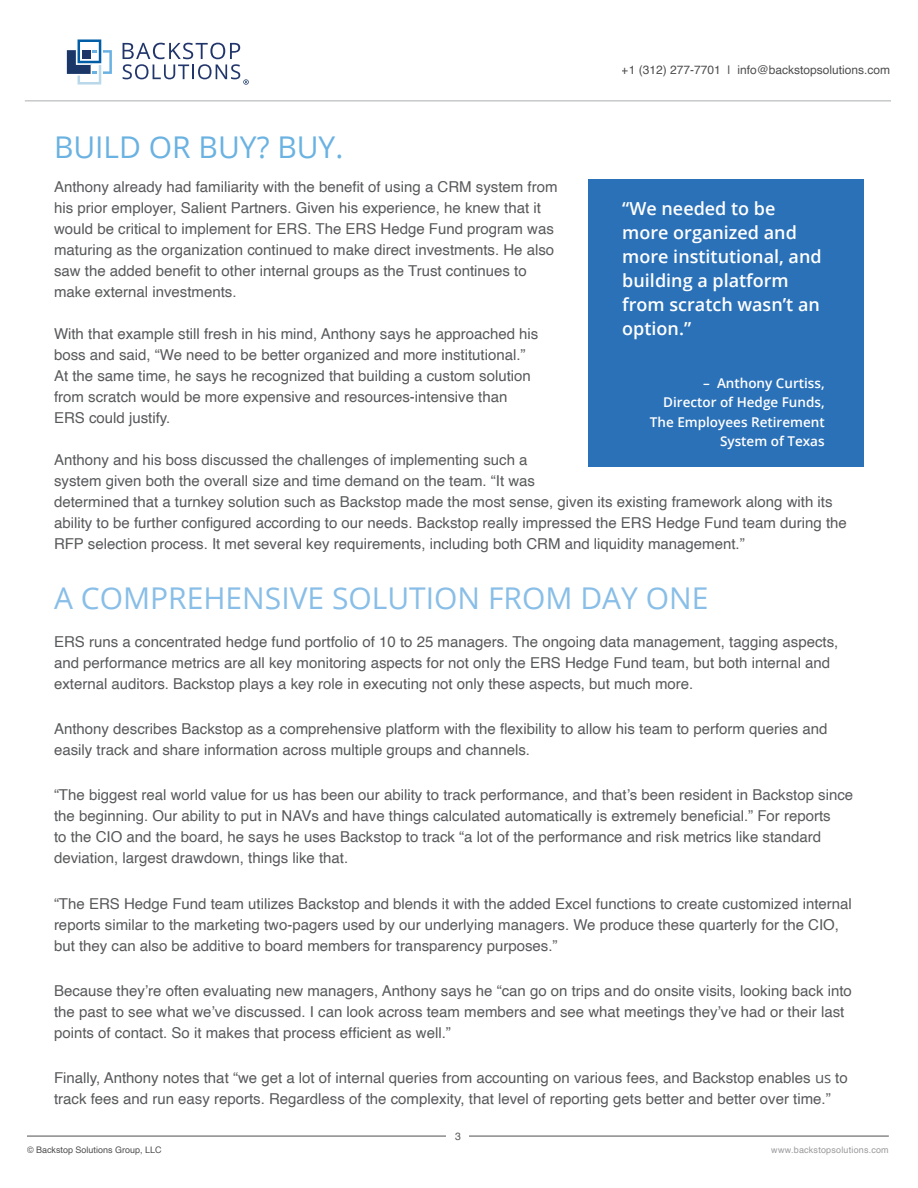
<style>
.page{position:relative;width:918px;height:1188px;background:#fff}
.page>*{position:absolute;margin:0;border:0;box-sizing:border-box;transform-origin:0 0}
.t1{font:30px "Open Sans";color:#88bee7}
.t2{font:30px "Open Sans";color:#6ab2e2}
.t3{font:600 18px/24px "Open Sans";color:#fff}
.t4{font:15px/21px "Helvetica";color:#58595b}
.t5{font:600 13.5px/19.5px "Open Sans";color:#fff;text-align:right}
.t6{font:12px "Helvetica";color:#000}
.t7{font:10.5px "Helvetica";color:#58595b}
.t8{font:9px "Helvetica";color:#000}
.t9{font:9px "Helvetica";letter-spacing:.02em;color:#6d6e71}
.s1{font-family:"Open Sans"}
.s2{font-family:"Arial"}
</style>
<div class="page">
<hr style="left:25px;top:100px;width:866px;height:1px;background:#aaadaf">
<hr style="left:27px;top:1136px;width:862px;height:1px;background:#000">
<svg style="left:67px;top:39px;width:45px;height:46px"></svg>
<svg style="left:123px;top:43px;width:126px;height:42px"></svg>
<div style="left:447px;top:1124px;width:22px;height:23px;background:#fff"></div>
<div style="left:589px;top:179px;width:275px;height:288px;background:#2b71b8"></div>
<p class="t6" style="left:622px;top:61px;width:270px">+1 (312) 277-7701 | info@backstopsolutions.com</p>
<h1 class="t2" style="left:54px;top:127px;width:291px">BUILD OR BUY? BUY.</h1>
<p class="t4" style="left:54px;top:177px;width:505px">Anthony already had familiarity with the benefit of using a CRM system from his prior employer, Salient Partners. Given his experience, he knew that it would be critical to implement for ERS. The ERS Hedge Fund program was maturing as the organization continued to make direct investments. He also saw the added benefit to other internal groups as the Trust continues to make external investments.</p>
<p class="t4" style="left:54px;top:324px;width:486px">With that example still fresh in his mind, Anthony says he approached his boss and said, “We need to be better organized and more institutional.” At the same time, he says he recognized that building a custom solution from scratch would be more expensive and resources-intensive than ERS could justify.</p>
<p class="t4" style="left:54px;top:450px;width:794px">Anthony and his boss discussed the challenges of implementing such a<br>system given both the overall size and time demand on the team. “It was<br>determined that a turnkey solution such as Backstop made the most sense, given its existing framework along with its ability to be further configured according to our needs. Backstop really impressed the ERS Hedge Fund team during the RFP selection process. It met several key requirements, including both CRM and liquidity management.”</p>
<h1 class="t1" style="left:54px;top:578px;width:656px">A COMPREHENSIVE SOLUTION FROM DAY ONE</h1>
<p class="t4" style="left:54px;top:631px;width:786px">ERS runs a concentrated hedge fund portfolio of 10 to 25 managers. The ongoing data management, tagging aspects, and performance metrics are all key monitoring aspects for not only the ERS Hedge Fund team, but both internal and external auditors. Backstop plays a key role in executing not only these aspects, but much more.</p>
<p class="t4" style="left:54px;top:719px;width:775px">Anthony describes Backstop as a comprehensive platform with the flexibility to allow his team to perform queries and easily track and share information across multiple groups and channels.</p>
<p class="t4" style="left:54px;top:785px;width:801px">“The biggest real world value for us has been our ability to track performance, and that’s been resident in Backstop since the beginning. Our ability to put in NAVs and have things calculated automatically is extremely beneficial.” For reports<br>to the CIO and the board, he says he uses Backstop to track “a lot of the performance and risk metrics like standard deviation, largest drawdown, things like that.</p>
<p class="t4" style="left:54px;top:893px;width:799px">“The ERS Hedge Fund team utilizes Backstop and blends it with the added Excel functions to create customized internal reports similar to the marketing two-pagers used by our underlying managers. We produce these quarterly for the CIO, but they can also be additive to board members for transparency purposes.”</p>
<p class="t4" style="left:54px;top:981px;width:799px">Because they’re often evaluating new managers, Anthony says he “can go on trips and do onsite visits, looking back into the past to see what we’ve discussed. I can look across team members and see what meetings they’ve had or their last points of contact. So it makes that process efficient as well.”</p>
<p class="t4" style="left:54px;top:1068px;width:795px">Finally, Anthony notes that “we get a lot of internal queries from accounting on various fees, and Backstop enables <span class="s1">us</span> to track fees and run easy reports. Regardless of the complexity, that level of reporting gets better and better over time.”</p>
<p class="t3" style="left:622px;top:196px;width:201px">“We needed to be more organized and more institutional, and building a platform from scratch wasn’t an option.”</p>
<p class="t5" style="left:650px;top:373px;width:176px">– Anthony Curtiss,<br>Director of Hedge Funds,<br>The Employees Retirement<br>System of Texas</p>
<p class="t7" style="left:455px;top:1128px;width:7px">3</p>
<p class="t8" style="left:27px;top:1143px;width:136px">© Ba<span class="s2">ckst</span>op Solutions Group, LLC</p>
<p class="t9" style="left:771px;top:1143px;width:119px">www.backstopsolutions.com</p>
</div>
